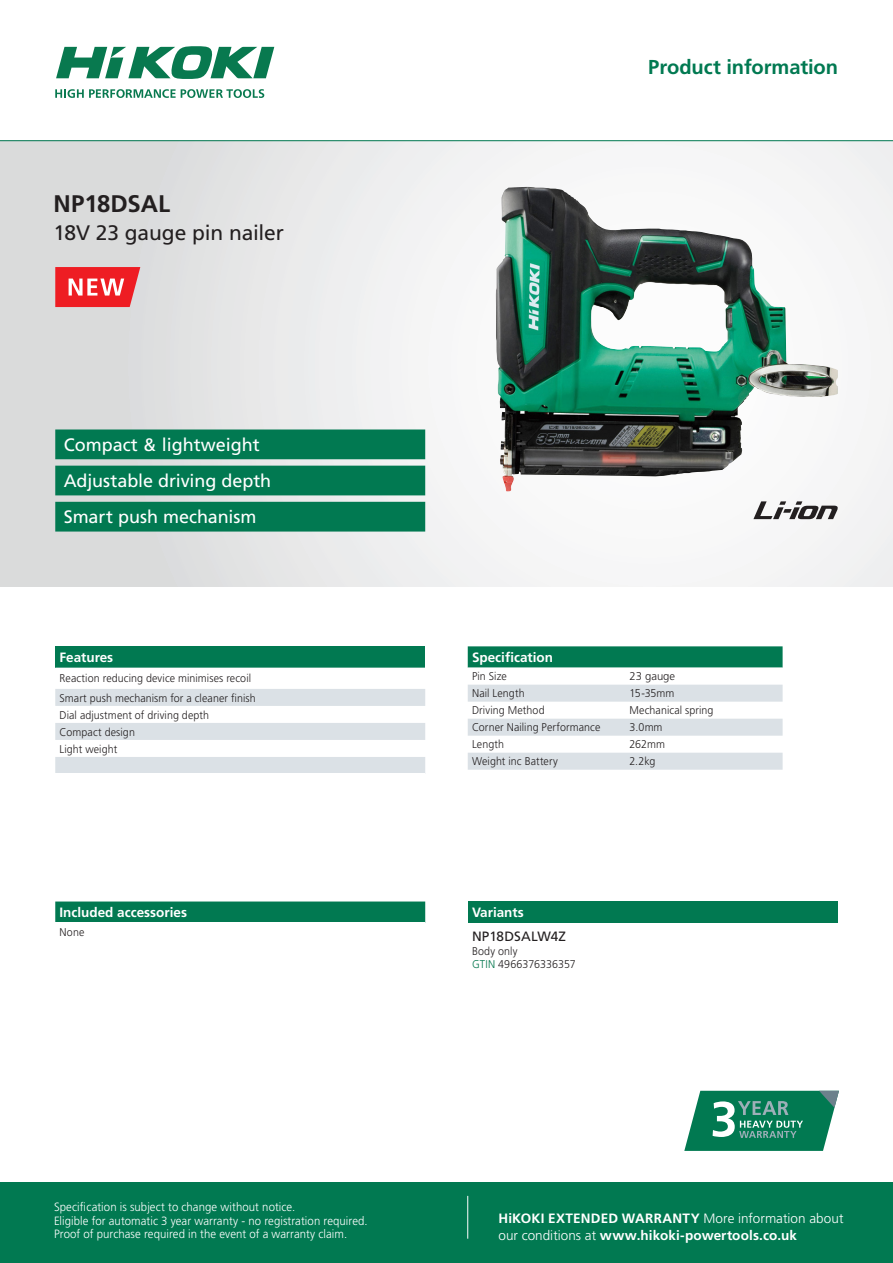
<style>
.page{position:relative;width:893px;height:1263px;background:#fff}
.page>*{position:absolute;margin:0;border:0;box-sizing:border-box;transform-origin:0 0}
.CatNL_Typenumber_sma{font:700 24px "Frutiger LT Std";letter-spacing:-.005em;color:#231f20}
.CatNL_Product_subscr{font:21px "Frutiger LT Std";letter-spacing:-.01em;color:#231f20}
.t1{font:700 20.1px "Frutiger LT Std";letter-spacing:-.005em;color:#017951}
.USP_white_-_green_pa{font:18px "Frutiger LT Std";color:#fff}
.t2{font:700 13.5px/16.5px "Frutiger LT Std";color:#fff}
.Product_subscribe_bl{font:13.5px "Frutiger LT Std";letter-spacing:.005em;color:#231f20}
.Footnote{font:300 12px "Frutiger LT Std";letter-spacing:.005em;color:#fff;scale:.95 1}
.CatNL_Technische_spe{font:300 11.25px "Frutiger LT Std";letter-spacing:.01em;color:#231f20;scale:.95 1}
.CatNL_Technische_spe-2{font:300 11.25px "Frutiger LT Std";letter-spacing:.01em;color:#231f20}
.s1{color:#00754b}
.s2{font-weight:300}
</style>
<div class="page">
<div style="left:0;top:140px;width:893px;height:447px;background:linear-gradient(to right,#dcdddd,#fefefe)"></div>
<svg style="left:55px;top:89px;width:209px;height:9px"></svg>
<svg style="left:56px;top:46px;width:218px;height:33px"></svg>
<div style="left:0;top:1182px;width:893px;height:81px;background:#017951"></div>
<hr style="left:0;top:140px;width:893px;height:1px;background:#017951">
<svg style="left:684px;top:1091px;width:155px;height:60px;background:#369274"></svg>
<hr style="left:467px;top:1196px;width:1px;height:43px;background:#fff">
<div style="left:55px;top:901px;width:370px;height:21px;background:#017951"></div>
<div style="left:468px;top:901px;width:370px;height:22px;background:#017951"></div>
<div style="left:55px;top:646px;width:370px;height:22px;background:#017951"></div>
<svg style="left:55px;top:689px;width:370px;height:84px"></svg>
<svg style="left:468px;top:646px;width:315px;height:124px"></svg>
<svg style="left:753px;top:501px;width:85px;height:18px"></svg>
<svg style="left:55px;top:267px;width:85px;height:40px;background:#ef474c"></svg>
<svg style="left:55px;top:429px;width:370px;height:102px;background:#1e8764"></svg>
<img style="left:495px;top:188px;width:343px;height:303px">
<p class="CatNL_Typenumber_sma" style="left:54px;top:190px;width:118px">NP18DSAL</p>
<p class="CatNL_Product_subscr" style="left:54px;top:220px;width:232px">18V 23 gauge pin nailer</p>
<p class="USP_white_-_green_pa" style="left:64px;top:434px;width:198px">Compact &amp; lightweight</p>
<p class="USP_white_-_green_pa" style="left:64px;top:470px;width:209px">Adjustable driving depth</p>
<p class="USP_white_-_green_pa" style="left:64px;top:507px;width:194px">Smart push mechanism</p>
<p class="t2" style="left:60px;top:649px;width:55px">Features</p>
<p class="CatNL_Technische_spe" style="left:60px;top:672px;width:203px">Reaction reducing device minimises recoil</p>
<p class="CatNL_Technische_spe" style="left:60px;top:691px;width:208px">Smart push mechanism for a cleaner finish</p>
<p class="CatNL_Technische_spe" style="left:60px;top:708px;width:159px">Dial adjustment of driving depth</p>
<p class="CatNL_Technische_spe" style="left:60px;top:725px;width:81px">Compact design</p>
<p class="CatNL_Technische_spe" style="left:60px;top:742px;width:62px">Light weight</p>
<p class="t2" style="left:60px;top:904px;width:129px">Included accessories</p>
<p class="CatNL_Technische_spe" style="left:60px;top:925px;width:28px">None</p>
<p class="Footnote" style="left:54px;top:1200px;width:256px">Specification is subject to change without notice.</p>
<p class="Footnote" style="left:54px;top:1214px;width:332px">Eligible for automatic 3 year warranty - no registration required.</p>
<p class="Footnote" style="left:54px;top:1227px;width:310px">Proof of purchase required in the event of a warranty claim.</p>
<h3 class="t1" style="left:648px;top:56px;width:191px">Product information</h3>
<p class="t2" style="left:472px;top:649px;width:83px">Specification</p>
<p class="CatNL_Technische_spe" style="left:472px;top:670px;width:38px">Pin Size</p>
<p class="CatNL_Technische_spe-2" style="left:629px;top:670px;width:47px">23 gauge</p>
<p class="CatNL_Technische_spe" style="left:472px;top:687px;width:57px">Nail Length</p>
<p class="CatNL_Technische_spe" style="left:629px;top:687px;width:49px">15-35mm</p>
<p class="CatNL_Technische_spe" style="left:472px;top:704px;width:78px">Driving Method</p>
<p class="CatNL_Technische_spe" style="left:629px;top:704px;width:90px">Mechanical spring</p>
<p class="CatNL_Technische_spe" style="left:472px;top:721px;width:137px">Corner Nailing Performance</p>
<p class="CatNL_Technische_spe" style="left:629px;top:721px;width:36px">3.0mm</p>
<p class="CatNL_Technische_spe" style="left:472px;top:738px;width:35px">Length</p>
<p class="CatNL_Technische_spe" style="left:629px;top:738px;width:39px">262mm</p>
<p class="CatNL_Technische_spe" style="left:472px;top:755px;width:92px">Weight inc Battery</p>
<p class="CatNL_Technische_spe" style="left:629px;top:755px;width:29px">2.2kg</p>
<p class="t2" style="left:472px;top:904px;width:53px">Variants</p>
<p class="Product_subscribe_bl" style="left:472px;top:929px;width:95px">NP18DSALW4Z</p>
<p class="CatNL_Technische_spe" style="left:472px;top:945px;width:49px">Body only</p>
<p class="CatNL_Technische_spe" style="left:472px;top:958px;width:111px"><span class="s1">GTIN</span> 4966376336357</p>
<p class="t2" style="left:498px;top:1210px;width:346px">HiKOKI EXTENDED WARRANTY <span class="s2">More information about our conditions at</span> www.hikoki-powertools.co.uk</p>
</div>
